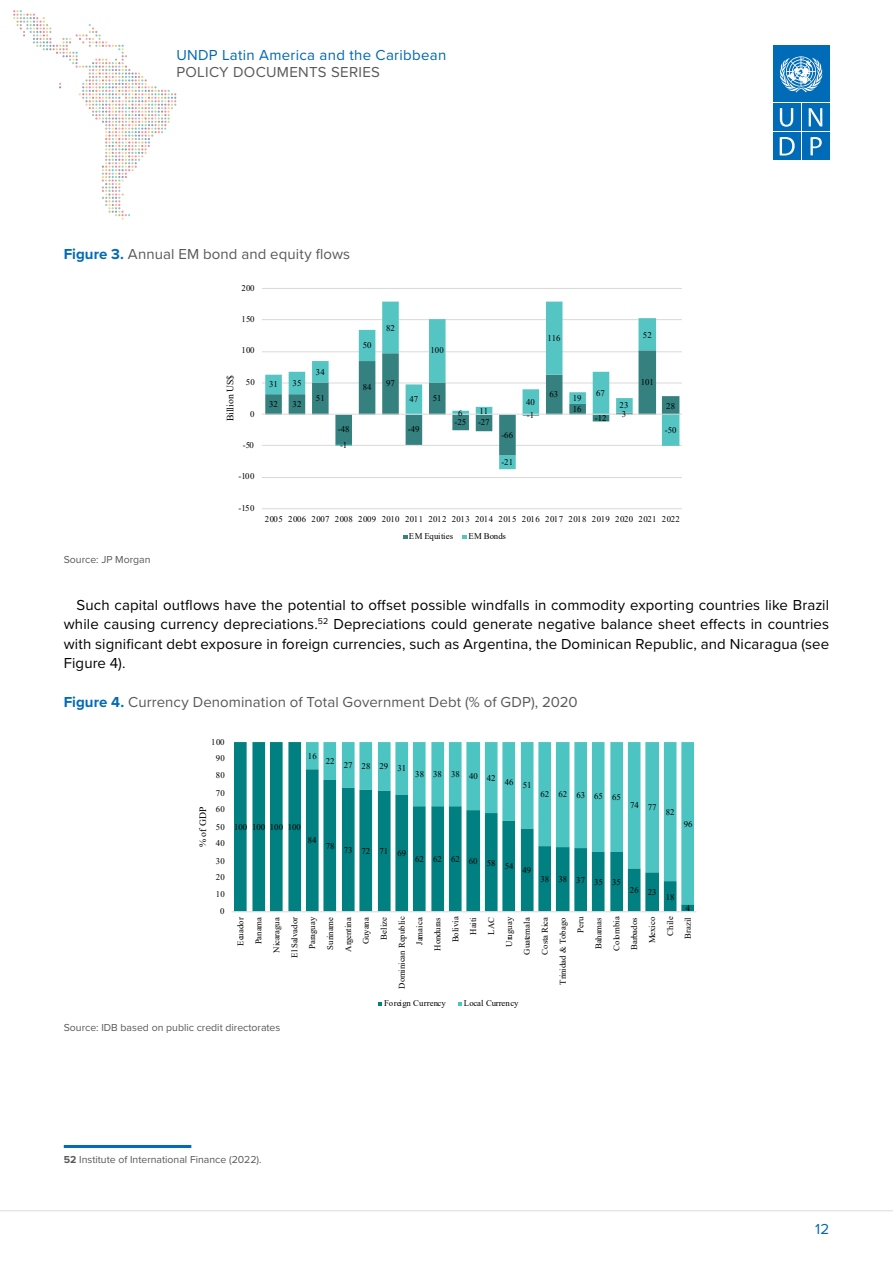
<style>
.page{position:relative;width:893px;height:1263px;background:#fff}
.page>*{position:absolute;margin:0;border:0;box-sizing:border-box;transform-origin:0 0}
.t1{font:15px/19.5px "Proxima Nova";letter-spacing:.005em;color:#000;text-align:justify}
.t2{font:15px "Proxima Nova";letter-spacing:.01em;color:#58595b}
.t3{font:15px "Proxima Nova";letter-spacing:.02em;color:#0067b1}
.t4{font:10.5px "Proxima Nova";color:#58595b}
.t5{font:9.75px "Times New Roman";color:#000}
.t6{font:8.7px/17.9px "Times New Roman";color:#000;text-align:right}
.t7{font:8.7px "Times New Roman";letter-spacing:.055em;color:#000}
.t8{font:8.7px "Times New Roman";letter-spacing:.03em;color:#000}
.s1{font-weight:700;color:#006bb6}
.s2{font-weight:700}
</style>
<div class="page">
<svg style="left:13px;top:10px;width:163px;height:210px"></svg>
<hr style="left:0;top:1210px;width:893px;height:1px;background:#e6e7e8">
<div style="left:773px;top:104px;width:27px;height:27px;background:#006bb6"></div>
<svg style="left:780px;top:108px;width:13px;height:19px"></svg>
<div style="left:802px;top:104px;width:27px;height:27px;background:#006bb6"></div>
<svg style="left:809px;top:108px;width:13px;height:18px"></svg>
<div style="left:802px;top:133px;width:27px;height:27px;background:#006bb6"></div>
<svg style="left:810px;top:137px;width:12px;height:18px"></svg>
<div style="left:773px;top:133px;width:27px;height:27px;background:#006bb6"></div>
<svg style="left:780px;top:137px;width:15px;height:19px"></svg>
<div style="left:773px;top:46px;width:56px;height:56px;background:#006bb6"></div>
<svg style="left:780px;top:56px;width:43px;height:36px"></svg>
<hr style="left:262px;top:508px;width:420px;height:1px;background:#d9d9d9">
<hr style="left:262px;top:477px;width:420px;height:1px;background:#d9d9d9">
<hr style="left:262px;top:445px;width:420px;height:1px;background:#d9d9d9">
<hr style="left:262px;top:383px;width:420px;height:1px;background:#d9d9d9">
<hr style="left:262px;top:351px;width:420px;height:1px;background:#d9d9d9">
<hr style="left:262px;top:319px;width:420px;height:1px;background:#d9d9d9">
<hr style="left:262px;top:288px;width:420px;height:1px;background:#d9d9d9">
<svg style="left:265px;top:302px;width:414px;height:167px"></svg>
<hr style="left:262px;top:414px;width:420px;height:1px;background:#d9d9d9">
<svg style="left:403px;top:535px;width:5px;height:4px"></svg>
<svg style="left:462px;top:535px;width:5px;height:4px"></svg>
<svg style="left:234px;top:742px;width:460px;height:169px;fill:#008080"></svg>
<svg style="left:306px;top:742px;width:388px;height:162px"></svg>
<hr style="left:232px;top:911px;width:464px;height:1px;background:#d9d9d9">
<svg style="left:378px;top:1002px;width:4px;height:4px"></svg>
<svg style="left:458px;top:1002px;width:4px;height:4px"></svg>
<hr style="left:64px;top:1145px;width:127px;height:3px;background:#006bb6">
<h1 class="t3" style="left:176px;top:44px;width:271px">UNDP Latin America and the Caribbean</h1>
<h1 class="t2" style="left:176px;top:61px;width:205px">POLICY DOCUMENTS SERIES</h1>
<h1 class="t2" style="left:64px;top:243px;width:288px"><span class="s1">Figure 3.</span> Annual EM bond and equity flows</h1>
<p class="t6" style="left:241px;top:279px;width:15px">200</p>
<p class="t6" style="left:241px;top:310px;width:15px">150</p>
<p class="t6" style="left:241px;top:341px;width:15px">100</p>
<p class="t6" style="left:363px;top:336px;width:10px">50</p>
<p class="t6" style="left:386px;top:319px;width:10px">82</p>
<p class="t6" style="left:431px;top:341px;width:15px">100</p>
<p class="t6" style="left:547px;top:328px;width:15px">116</p>
<p class="t6" style="left:643px;top:326px;width:10px">52</p>
<p class="t5" style="left:223px;top:421px;width:48px;rotate:-90deg">Billion US$</p>
<p class="t6" style="left:246px;top:373px;width:11px">50</p>
<p class="t6" style="left:250px;top:404px;width:6px">0</p>
<p class="t6" style="left:269px;top:375px;width:10px">31</p>
<p class="t6" style="left:293px;top:374px;width:10px">35</p>
<p class="t6" style="left:269px;top:395px;width:10px">32</p>
<p class="t6" style="left:293px;top:395px;width:10px">32</p>
<p class="t6" style="left:316px;top:363px;width:10px">34</p>
<p class="t6" style="left:316px;top:389px;width:10px">51</p>
<p class="t6" style="left:338px;top:420px;width:13px">-48</p>
<p class="t6" style="left:363px;top:378px;width:10px">84</p>
<p class="t6" style="left:386px;top:374px;width:10px">97</p>
<p class="t6" style="left:409px;top:390px;width:10px">47</p>
<p class="t6" style="left:408px;top:420px;width:13px">-49</p>
<p class="t6" style="left:433px;top:389px;width:10px">51</p>
<p class="t6" style="left:458px;top:403px;width:6px">6</p>
<p class="t6" style="left:479px;top:402px;width:10px">11</p>
<p class="t6" style="left:455px;top:413px;width:13px">-25</p>
<p class="t6" style="left:478px;top:413px;width:13px">-27</p>
<p class="t6" style="left:501px;top:426px;width:13px">-66</p>
<p class="t6" style="left:526px;top:393px;width:10px">40</p>
<p class="t6" style="left:527px;top:405px;width:9px">-1</p>
<p class="t6" style="left:549px;top:385px;width:10px">63</p>
<p class="t6" style="left:573px;top:389px;width:10px">19</p>
<p class="t6" style="left:573px;top:400px;width:10px">16</p>
<p class="t6" style="left:596px;top:384px;width:10px">67</p>
<p class="t6" style="left:595px;top:408px;width:13px">-12</p>
<p class="t6" style="left:620px;top:396px;width:10px">23</p>
<p class="t6" style="left:622px;top:404px;width:6px">3</p>
<p class="t6" style="left:641px;top:373px;width:15px">101</p>
<p class="t6" style="left:666px;top:397px;width:10px">28</p>
<p class="t6" style="left:665px;top:421px;width:13px">-50</p>
<p class="t6" style="left:243px;top:436px;width:13px">-50</p>
<p class="t6" style="left:340px;top:436px;width:9px">-1</p>
<p class="t6" style="left:501px;top:453px;width:13px">-21</p>
<p class="t6" style="left:238px;top:467px;width:18px">-100</p>
<p class="t6" style="left:238px;top:499px;width:18px">-150</p>
<p class="t7" style="left:265px;top:513px;width:417px">2005 2006 2007 2008 2009 2010 2011 2012 2013 2014 2015 2016 2017 2018 2019 2020 2021 2022</p>
<p class="t8" style="left:409px;top:530px;width:46px">EM Equities</p>
<p class="t6" style="left:468px;top:527px;width:39px">EM Bonds</p>
<p class="t4" style="left:64px;top:552px;width:88px">Source: JP Morgan</p>
<p class="t1" style="left:64px;top:594px;width:767px;text-indent:13px">Such capital outflows have the potential to offset possible windfalls in commodity exporting countries like Brazil while causing currency depreciations.<sup>52</sup> Depreciations could generate negative balance sheet effects in countries with significant debt exposure in foreign currencies, such as Argentina, the Dominican Republic, and Nicaragua (see Figure 4).</p>
<h1 class="t2" style="left:64px;top:691px;width:515px"><span class="s1">Figure 4.</span> Currency Denomination of Total Government Debt (% of GDP), 2020</h1>
<p class="t6" style="left:211px;top:733px;width:15px">100</p>
<p class="t5" style="left:196px;top:847px;width:42px;rotate:-90deg">% of GDP</p>
<p class="t6" style="left:216px;top:749px;width:11px">90</p>
<p class="t6" style="left:216px;top:766px;width:11px">80</p>
<p class="t6" style="left:216px;top:783px;width:11px">70</p>
<p class="t6" style="left:216px;top:800px;width:11px">60</p>
<p class="t6" style="left:216px;top:817px;width:11px">50</p>
<p class="t6" style="left:216px;top:834px;width:11px">40</p>
<p class="t6" style="left:216px;top:851px;width:11px">30</p>
<p class="t6" style="left:216px;top:868px;width:11px">20</p>
<p class="t6" style="left:216px;top:884px;width:11px">10</p>
<p class="t6" style="left:308px;top:746px;width:10px">16</p>
<p class="t6" style="left:326px;top:757px;width:82px">22 27 28 29 31</p>
<p class="t6" style="left:415px;top:767px;width:118px">38 38 38 40 42 46 51</p>
<p class="t6" style="left:541px;top:786px;width:82px">62 62 63 65 65</p>
<p class="t6" style="left:630px;top:797px;width:28px">74 77</p>
<p class="t6" style="left:666px;top:803px;width:10px">82</p>
<p class="t6" style="left:234px;top:817px;width:68px">100 100 100 100</p>
<p class="t6" style="left:684px;top:814px;width:10px">96</p>
<p class="t6" style="left:308px;top:831px;width:10px">84</p>
<p class="t6" style="left:326px;top:842px;width:82px">78 73 72 71 69</p>
<p class="t6" style="left:415px;top:851px;width:118px">62 62 62 60 58 54 49</p>
<p class="t6" style="left:540px;top:871px;width:82px">38 38 37 35 35</p>
<p class="t6" style="left:630px;top:882px;width:28px">26 23</p>
<p class="t6" style="left:666px;top:887px;width:10px">18</p>
<p class="t6" style="left:220px;top:902px;width:6px">0</p>
<p class="t6" style="left:686px;top:899px;width:6px">4</p>
<p class="t6" style="left:232px;top:989px;width:74px;rotate:-90deg">Ecuador<br>Panama<br>Nicaragua<br>El Salvador<br>Paraguay<br>Suriname<br>Argentina<br>Guyana<br>Belize<br>Dominican Republic<br>Jamaica<br>Honduras<br>Bolivia<br>Haiti<br>LAC<br>Uruguay<br>Guatemala<br>Costa Rica<br>Trinidad &amp; Tobago<br>Peru<br>Bahamas<br>Colombia<br>Barbados<br>Mexico<br>Chile<br>Brazil</p>
<p class="t6" style="left:384px;top:993px;width:63px">Foreign Currency</p>
<p class="t6" style="left:464px;top:993px;width:56px">Local Currency</p>
<p class="t4" style="left:64px;top:1020px;width:218px">Source: IDB based on public credit directorates</p>
<p class="t4" style="left:64px;top:1152px;width:199px"><span class="s2">52</span> Institute of International Finance (2022).</p>
<h1 class="t3" style="left:815px;top:1218px;width:15px">12</h1>
</div>
